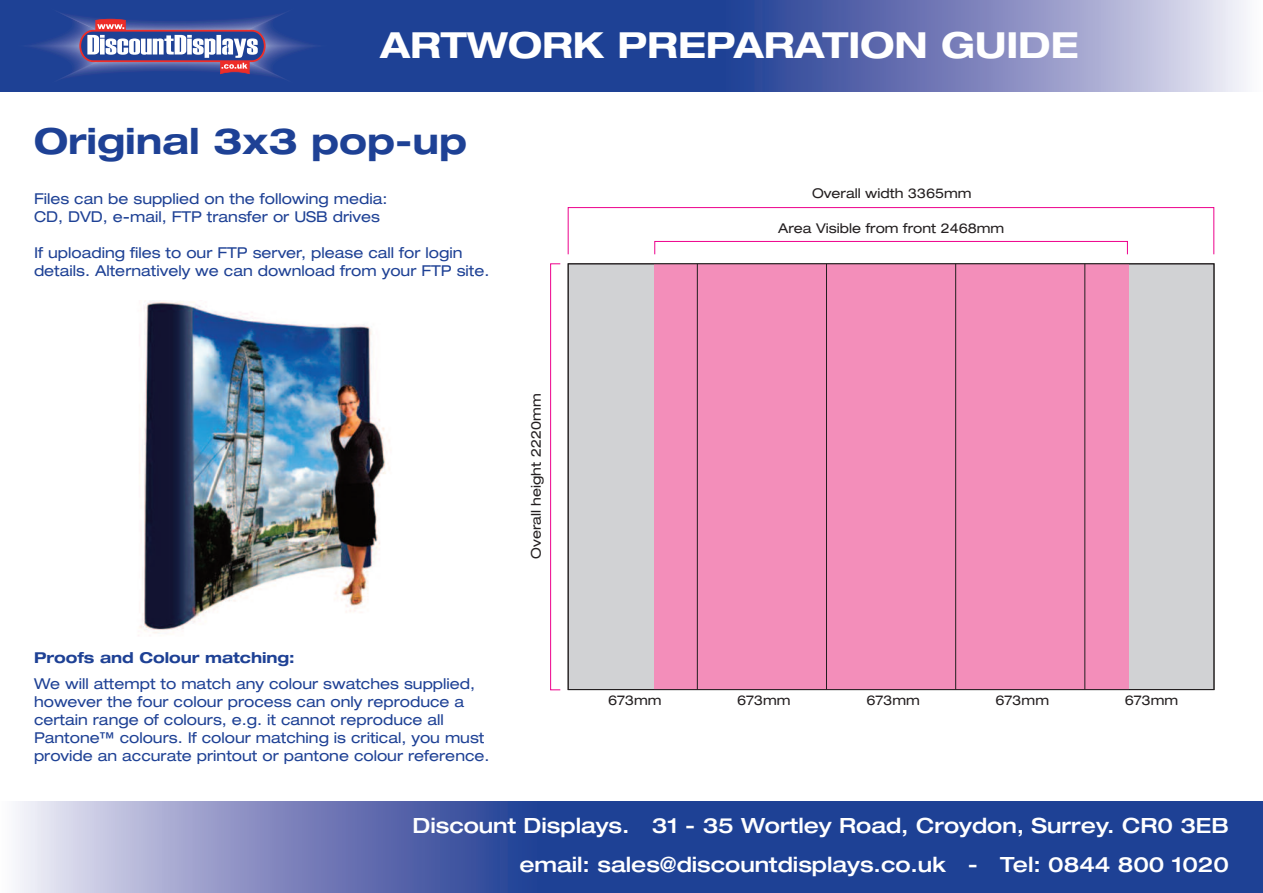
<style>
.page{position:relative;width:1263px;height:893px;background:#fff}
.page>*{position:absolute;margin:0;border:0;box-sizing:border-box;transform-origin:0 0}
.t1{font:700 expanded 36px "Helvetica Neue";color:#fff}
.t2{font:700 expanded 36px "Helvetica Neue";color:#1e4195}
.t3{font:500 expanded 21px/39px "Helvetica Neue";color:#fff;text-align:right}
.t4{font:expanded 15px/18px "Helvetica Neue";color:#1e4195}
.t5{font:700 expanded 15px "Helvetica Neue";color:#1e4195}
.t6{font:expanded 13.5px "Helvetica Neue";color:#231f20}
</style>
<div class="page">
<img style="left:726px;top:0;width:520px;height:92px">
<div style="left:0;top:0;width:726px;height:92px;background:#1e4195"></div>
<svg style="left:30px;top:12px;width:285px;height:68px"></svg>
<img style="left:138px;top:301px;width:252px;height:335px">
<img style="left:18px;top:801px;width:519px;height:92px">
<div style="left:537px;top:801px;width:726px;height:92px;background:#1e4195"></div>
<div style="left:568px;top:264px;width:646px;height:426px;background:#d1d2d4"></div>
<div style="left:655px;top:264px;width:474px;height:426px;background:#f38eba"></div>
<hr style="left:697px;top:264px;width:1px;height:426px;background:#231f20">
<hr style="left:826px;top:264px;width:1px;height:426px;background:#231f20">
<hr style="left:955px;top:264px;width:1px;height:426px;background:#231f20">
<hr style="left:1084px;top:264px;width:1px;height:426px;background:#231f20">
<div style="left:654px;top:241px;width:474px;height:14px;border:1px solid #ed028c"></div>
<div style="left:568px;top:207px;width:646px;height:48px;border:1px solid #ed028c"></div>
<div style="left:550px;top:263px;width:11px;height:427px;border:1px solid #ed028c"></div>
<h1 class="t1" style="left:380px;top:32px;width:700px">ARTWORK PREPARATION GUIDE</h1>
<h1 class="t2" style="left:34px;top:129px;width:434px">Original 3x3 pop-up</h1>
<p class="t4" style="left:34px;top:191px;width:355px">Files can be supplied on the following media:<br>CD, DVD, e-mail, FTP transfer or USB drives</p>
<p class="t4" style="left:34px;top:245px;width:457px">If uploading files to our FTP server, please call for login details. Alternatively we can download from your FTP site.</p>
<p class="t5" style="left:34px;top:652px;width:262px">Proofs and Colour matching:</p>
<p class="t4" style="left:34px;top:676px;width:457px">We will attempt to match any colour swatches supplied, however the four colour process can only reproduce a certain range of colours, e.g. it cannot reproduce all Pantone™ colours. If colour matching is critical, you must provide an accurate printout or pantone colour reference.</p>
<p class="t6" style="left:531px;top:559px;width:167px;rotate:-90deg">Overall height 2220mm</p>
<p class="t6" style="left:812px;top:188px;width:161px">Overall width 3365mm</p>
<p class="t6" style="left:778px;top:223px;width:228px">Area Visible from front 2468mm</p>
<p class="t6" style="left:608px;top:695px;width:55px">673mm</p>
<p class="t6" style="left:737px;top:695px;width:55px">673mm</p>
<p class="t6" style="left:866px;top:695px;width:55px">673mm</p>
<p class="t6" style="left:995px;top:695px;width:55px">673mm</p>
<p class="t6" style="left:1125px;top:695px;width:55px">673mm</p>
<h2 class="t3" style="left:412px;top:808px;width:818px">Discount Displays. 31 - 35 Wortley Road, Croydon, Surrey. CR0 3EB email: sales@discountdisplays.co.uk - Tel: 0844 800 1020</h2>
</div>
